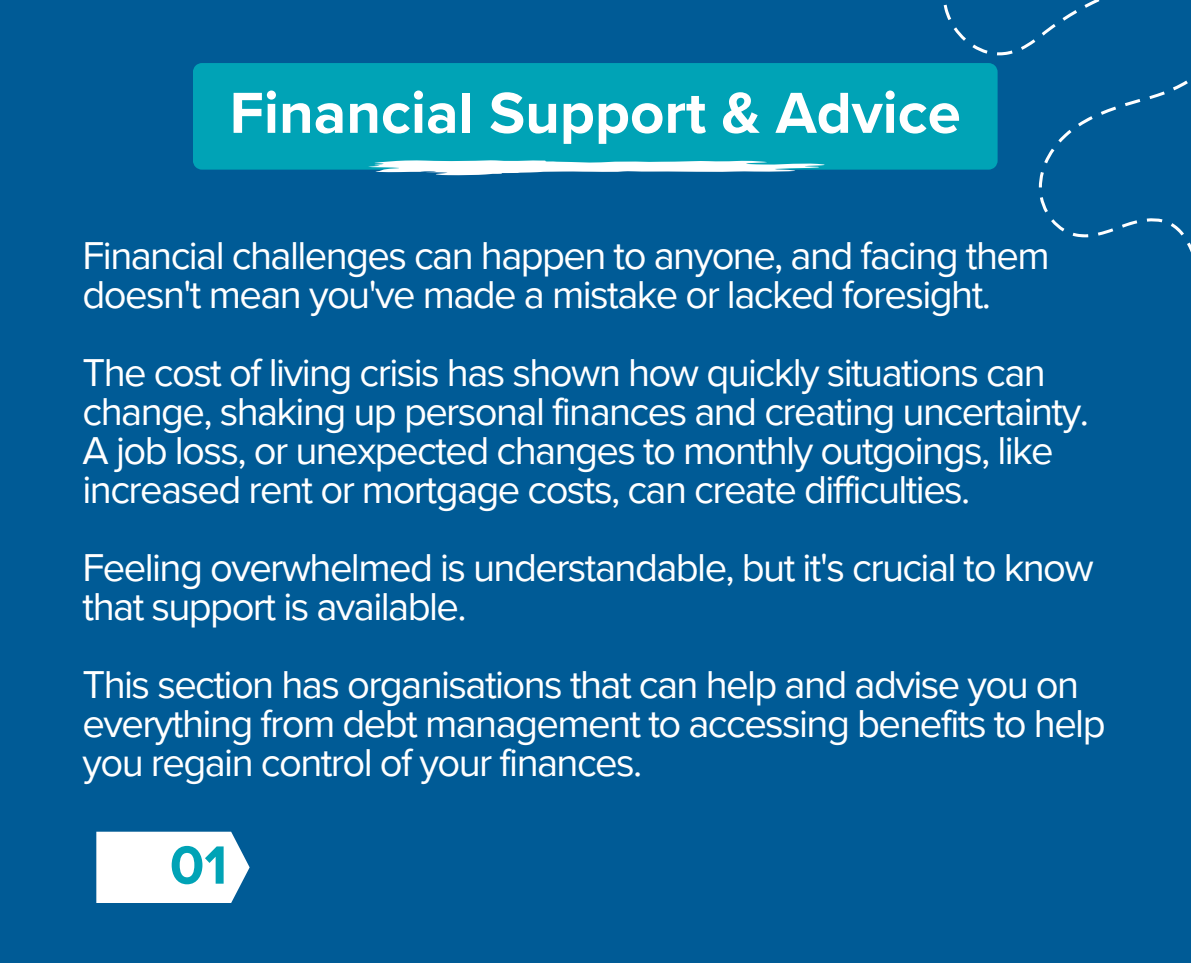
<style>
.page{position:relative;width:1191px;height:963px;background:#005b96}
.page>*{position:absolute;margin:0;border:0;box-sizing:border-box;transform-origin:0 0}
.t1{font:700 60px "Proxima Nova";color:#fff}
.t2{font:700 56px "Proxima Nova";color:#00a3b6}
.t3{font:40px/39.2px "Proxima Nova";letter-spacing:-.04em;color:#fff}
</style>
<div class="page">
<svg style="left:943px;top:0;width:248px;height:253px"></svg>
<div style="left:193px;top:63px;width:805px;height:107px;background:#00a3b6"></div>
<svg style="left:365px;top:160px;width:462px;height:15px"></svg>
<svg style="left:96px;top:832px;width:154px;height:71px;background:#eef4f8"></svg>
<p class="t1" style="left:230px;top:78px;width:733px">Financial Support &amp; Advice</p>
<p class="t3" style="left:83px;top:237px;width:969px">Financial challenges can happen to anyone, and facing them doesn't mean you've made a mistake or lacked foresight.</p>
<h1 class="t3" style="left:83px;top:354px;width:1008px">The cost of living crisis has shown how quickly situations can change, shaking up personal finances and creating uncertainty.<br>A job loss, or unexpected changes to monthly outgoings, like increased rent or mortgage costs, can create difficulties.</h1>
<p class="t3" style="left:83px;top:549px;width:1013px">Feeling overwhelmed is understandable, but it's crucial to know that support is available.</p>
<p class="t3" style="left:83px;top:666px;width:1025px">This section has organisations that can help and advise you on everything from debt management to accessing benefits to help you regain control of your finances.</p>
<p class="t2" style="left:170px;top:832px;width:59px">01</p>
</div>
